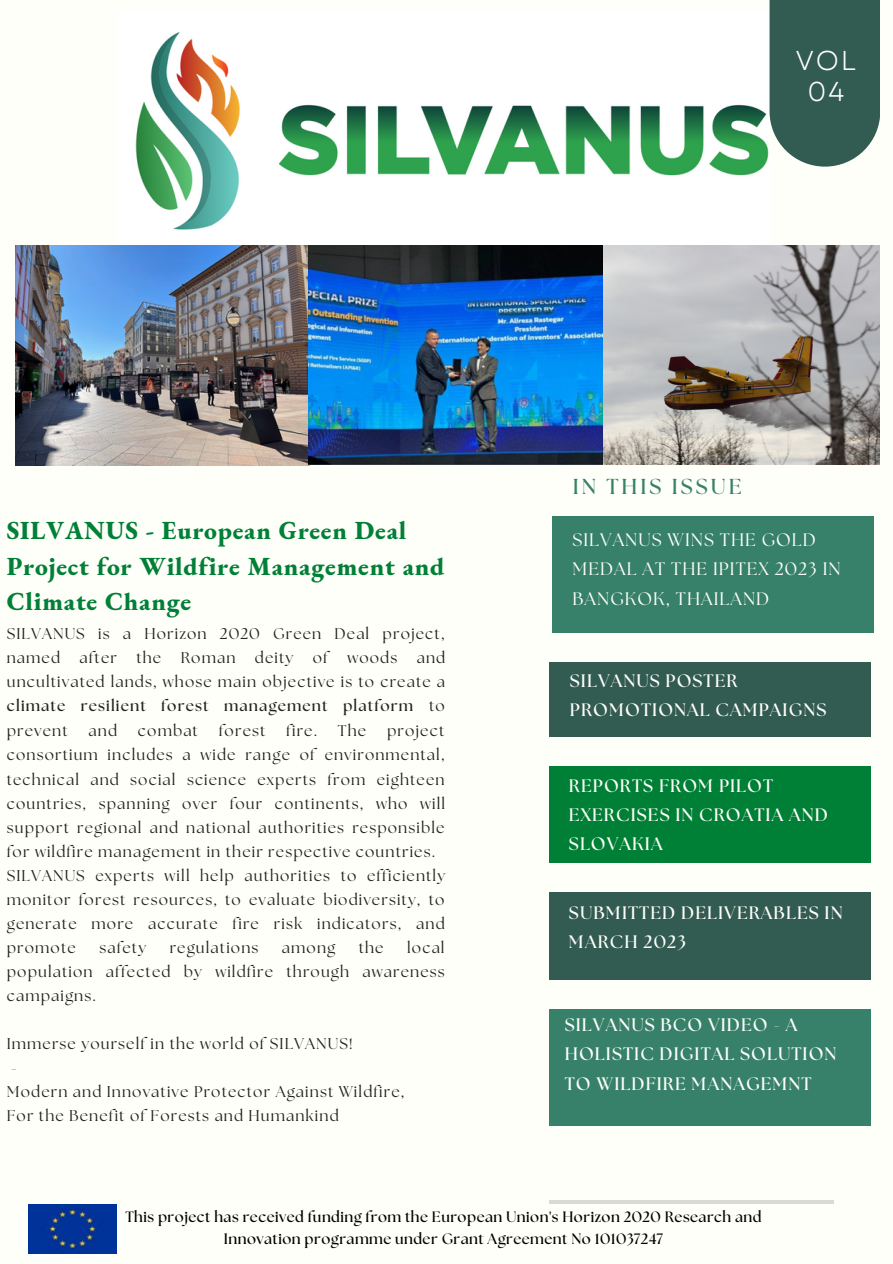
<style>
.page{position:relative;width:893px;height:1264px;background:#fff}
.page>*{position:absolute;margin:0;border:0;box-sizing:border-box;transform-origin:0 0}
.t1{font:27.3px "Garet";color:#fff}
.t2{font:800 25.5px/35.5px "EB Garamond";letter-spacing:.03em;color:#008037}
.t3{font:700 21.6px "The Seasons";letter-spacing:.14em;color:#37816b}
.t4{font:700 18px/29.2px "The Seasons";letter-spacing:.06em;color:#fffff9}
.t5{font:18px/29.2px "The Seasons";letter-spacing:.06em;color:#fffff9}
.t6{font:15.6px/24px "The Seasons";letter-spacing:.07em;color:#222;text-align:justify}
.t7{font:700 15px/21.3px "The Seasons";letter-spacing:.03em;color:#000;text-align:center}
.s1{font-weight:700}
</style>
<div class="page">
<div style="left:0;top:0;width:892px;height:1262px;background:#fffff9"></div>
<hr style="left:549px;top:1200px;width:285px;height:3px;background:#000">
<img style="left:135px;top:32px;width:634px;height:198px">
<svg style="left:769px;top:0;width:111px;height:167px;background:#41685e"></svg>
<img style="left:28px;top:1204px;width:89px;height:49px">
<div style="left:552px;top:517px;width:321px;height:115px;background:#37816b"></div>
<div style="left:549px;top:662px;width:321px;height:74px;background:#325c52"></div>
<div style="left:549px;top:766px;width:321px;height:96px;background:#008037"></div>
<div style="left:549px;top:1009px;width:321px;height:116px;background:#37816b"></div>
<div style="left:549px;top:892px;width:321px;height:87px;background:#325c52"></div>
<img style="left:16px;top:245px;width:863px;height:220px">
<p class="t1" style="left:795px;top:41px;width:62px">VOL</p>
<p class="t1" style="left:807px;top:72px;width:39px">04</p>
<p class="t2" style="left:7px;top:512px;width:439px">SILVANUS - European Green Deal<br>Project for Wildfire Management and<br>Climate Change</p>
<p class="t6" style="left:7px;top:623px;width:439px">SILVANUS is a Horizon 2020 Green Deal project, named</p>
<p class="t6" style="left:7px;top:647px;width:440px;text-indent:410px">and uncultivated lands, whose main objective is to create a <span class="s1">climate resilient forest management platform</span> to prevent</p>
<p class="t6" style="left:79px;top:647px;width:39px">after</p>
<p class="t6" style="left:136px;top:647px;width:26px">the</p>
<p class="t6" style="left:181px;top:647px;width:56px">Roman</p>
<p class="t6" style="left:255px;top:647px;width:40px">deity</p>
<p class="t6" style="left:313px;top:647px;width:17px">of</p>
<p class="t6" style="left:347px;top:647px;width:51px">woods</p>
<p class="t6" style="left:89px;top:720px;width:30px">and</p>
<p class="t6" style="left:138px;top:720px;width:62px">combat</p>
<p class="t6" style="left:219px;top:720px;width:48px">forest</p>
<p class="t6" style="left:286px;top:720px;width:32px">fire.</p>
<p class="t6" style="left:338px;top:720px;width:30px">The</p>
<p class="t6" style="left:7px;top:720px;width:440px;text-indent:380px">project consortium includes a wide range of environmental, technical and social science experts from eighteen countries, spanning over four continents, who will support regional and national authorities responsible for wildfire management in their respective countries.</p>
<p class="t6" style="left:7px;top:864px;width:440px">SILVANUS experts will help authorities to efficiently monitor forest resources, to evaluate biodiversity, to generate more accurate fire risk indicators, and promote</p>
<p class="t6" style="left:7px;top:936px;width:439px;text-indent:400px">local population affected by wildfire through awareness campaigns.</p>
<p class="t6" style="left:7px;top:1032px;width:347px">Immerse yourself in the world of SILVANUS!</p>
<p class="t6" style="left:7px;top:1080px;width:399px">Modern and Innovative Protector Against Wildfire,</p>
<p class="t6" style="left:7px;top:1104px;width:333px">For the Benefit of Forests and Humankind</p>
<p class="t6" style="left:99px;top:936px;width:48px">safety</p>
<p class="t6" style="left:170px;top:936px;width:90px">regulations</p>
<p class="t6" style="left:282px;top:936px;width:55px">among</p>
<p class="t6" style="left:359px;top:936px;width:26px">the</p>
<p class="t3" style="left:572px;top:477px;width:170px">IN THIS ISSUE</p>
<p class="t5" style="left:572px;top:526px;width:269px">SILVANUS WINS THE GOLD<br>MEDAL AT THE IPITEX 2023 IN<br>BANGKOK, THAILAND</p>
<p class="t4" style="left:570px;top:667px;width:258px">SILVANUS POSTER<br>PROMOTIONAL CAMPAIGNS</p>
<p class="t4" style="left:569px;top:771px;width:260px">REPORTS FROM PILOT<br>EXERCISES IN CROATIA AND<br>SLOVAKIA</p>
<p class="t4" style="left:569px;top:898px;width:275px">SUBMITTED DELIVERABLES IN<br>MARCH 2023</p>
<p class="t4" style="left:564px;top:1011px;width:273px">SILVANUS BCO VIDEO - A<br>HOLISTIC DIGITAL SOLUTION<br>TO WILDFIRE MANAGEMNT</p>
<p class="t7" style="left:125px;top:1206px;width:637px">This project has received funding from the European Union's Horizon 2020 Research and<br>Innovation programme under Grant Agreement No 101037247</p>
</div>
